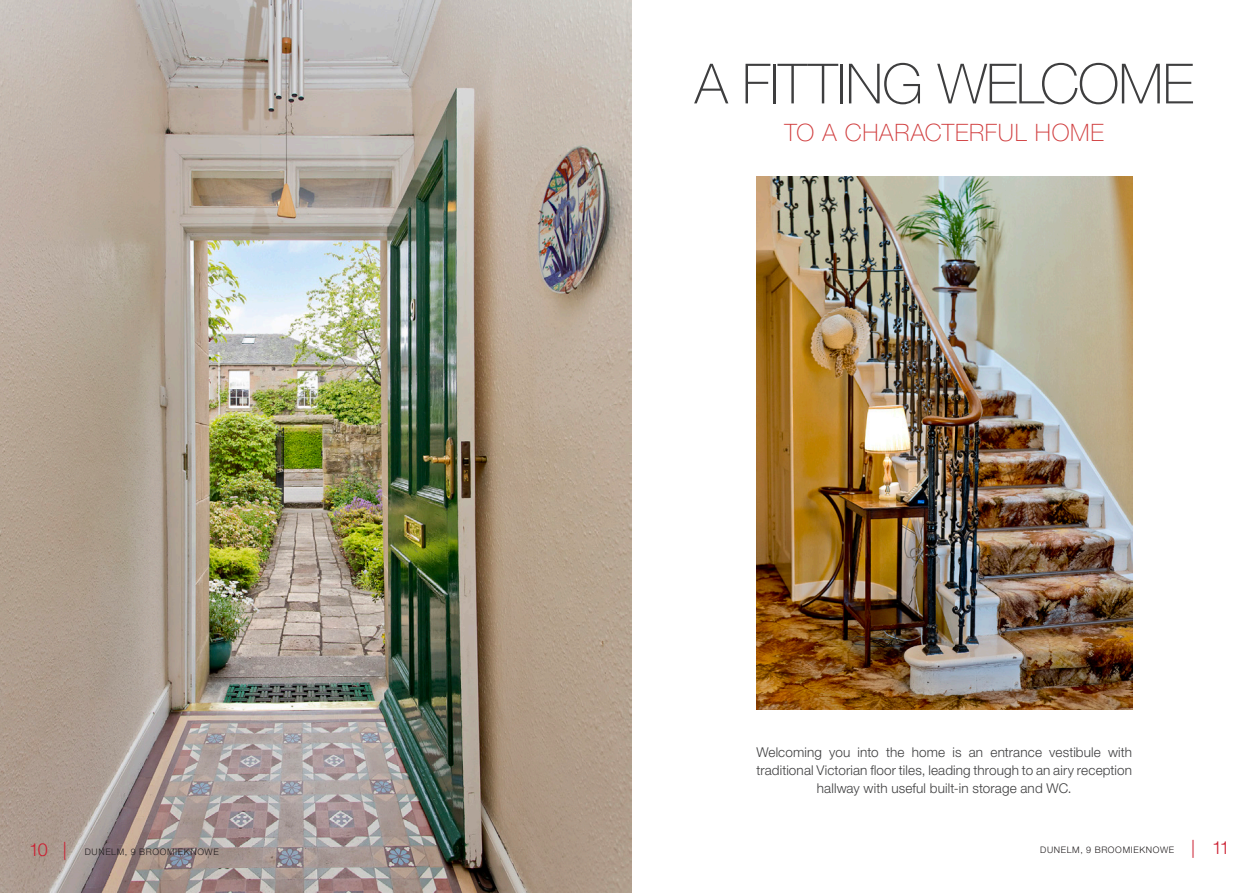
<style>
.page{position:relative;width:1259px;height:893px;background:#fff}
.page>*{position:absolute;margin:0;border:0;box-sizing:border-box;transform-origin:0 0}
.Address_line_1{font:100 55.5px "Helvetica Neue LT Std";letter-spacing:-.015em;color:#3e3e3f}
.Address_line_1-2{font:100 24px "Helvetica Neue LT Std";letter-spacing:.03em;color:#d03c3d}
.Address_line_1-3{font:300 13.5px/18px "Helvetica Neue LT Std";letter-spacing:.01em;color:#3e3e3f;text-align:center}
.t1{font:300 9px "Helvetica Neue LT Std";letter-spacing:.075em;color:#231f20}
.s1{font-size:18px;color:#cb1f31}
</style>
<div class="page">
<img style="left:756px;top:176px;width:376px;height:533px">
<img style="left:0;top:0;width:631px;height:893px">
<p class="Address_line_1" style="left:695px;top:52px;width:500px">A FITTING WELCOME</p>
<p class="Address_line_1-2" style="left:784px;top:119px;width:321px">TO A CHARACTERFUL HOME</p>
<p class="Address_line_1-3" style="left:756px;top:743px;width:377px">Welcoming you into the home is an entrance vestibule with traditional Victorian floor tiles, leading through to an airy reception hallway with useful built-in storage and WC.</p>
<p class="t1" style="left:29px;top:846px;width:191px"><span class="s1">10 |</span> DUNELM, 9 BROOMIEKNOWE</p>
<p class="t1" style="left:1040px;top:844px;width:191px">DUNELM, 9 BROOMIEKNOWE <span class="s1">| 11</span></p>
</div>
